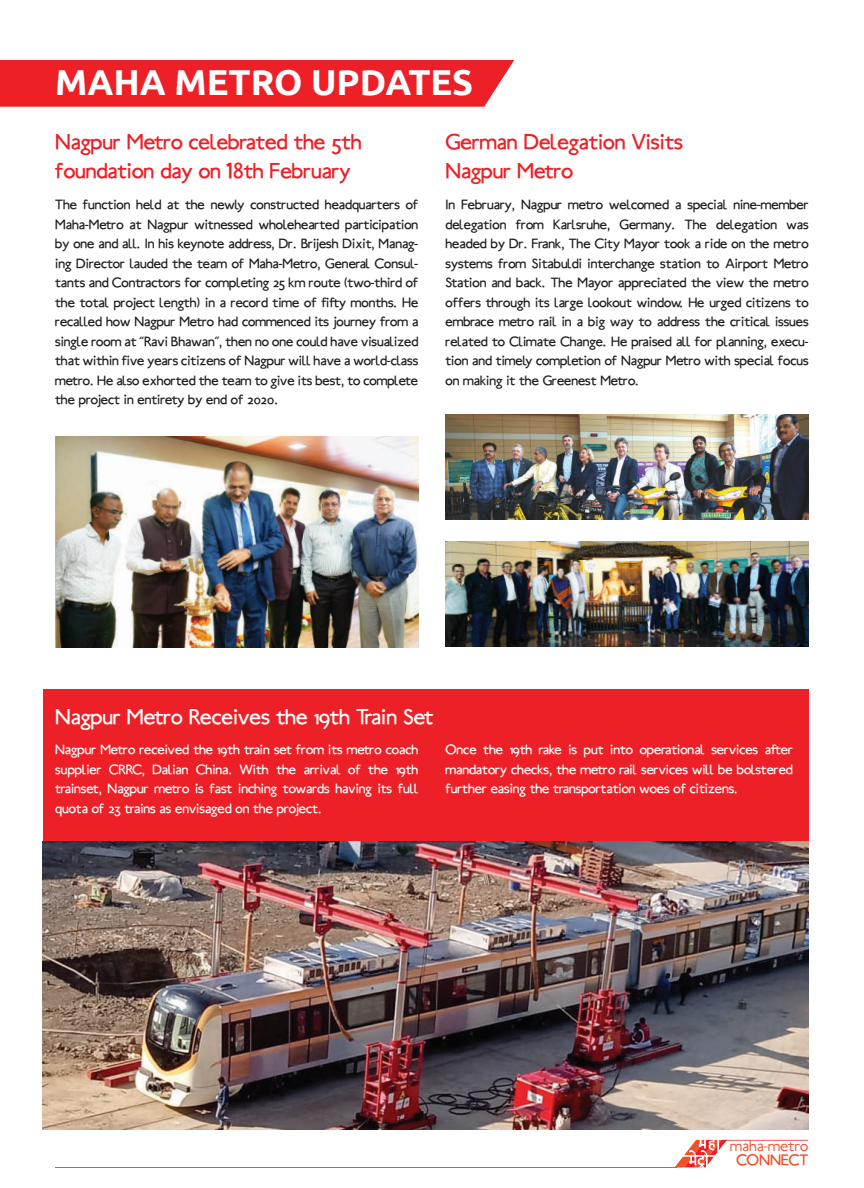
<style>
.page{position:relative;width:864px;height:1188px;background:#fff}
.page>*{position:absolute;margin:0;border:0;box-sizing:border-box;transform-origin:0 0}
.t1{font:36.45px "Ubahn";color:#ec2026;scale:.75 1}
.t2{font:700 36px "Ubuntu";color:#fff}
.t3{font:24px/28.8px "Ubahn";color:#ec2026}
.t4{font:24px "Ubahn";color:#fff}
.t5{font:300 16.95px "Ubahn";color:#f04d28}
.t6{font:16.95px "Ubahn";color:#f04d28}
.t7{font:15px/19.5px "Ubahn";color:#231f20;text-align:justify}
.t8{font:15px/19.5px "Ubahn";color:#fff;text-align:justify}
</style>
<div class="page">
<div style="left:43px;top:689px;width:766px;height:440px;background:#ec2026"></div>
<div style="left:0;top:60px;width:514px;height:47px;background:#ec2026"></div>
<hr style="left:56px;top:1167px;width:621px;height:1px;background:#f05128">
<hr style="left:725px;top:1140px;width:83px;height:1px;background:#ee1f29">
<svg style="left:675px;top:1140px;width:52px;height:27px"></svg>
<img style="left:446px;top:414px;width:363px;height:105px">
<img style="left:446px;top:541px;width:363px;height:106px">
<img style="left:55px;top:437px;width:363px;height:210px">
<img style="left:43px;top:842px;width:765px;height:287px">
<h2 class="t2" style="left:55px;top:60px;width:420px">MAHA METRO UPDATES</h2>
<h3 class="t3" style="left:55px;top:129px;width:308px">Nagpur Metro celebrated the 5th foundation day on 8th February</h3>
<p class="t7" style="left:55px;top:196px;width:365px">The function held at the newly constructed headquarters of Maha-Metro at Nagpur witnessed wholehearted participation by one and all. In his keynote address, Dr. Brijesh Dixit, Manag&shy;ing Director lauded the team of Maha-Metro, General Consul&shy;tants and Contractors for completing 25 km route (two-third of the total project length) in a record time of fifty months. He recalled how Nagpur Metro had commenced its journey from a single room at “Ravi Bhawan”, then no one could have visualized that within five years citizens of Nagpur will have a world-class metro. He also exhorted the team to give its best, to complete the project in entirety by end of 2020.</p>
<h1 class="t1" style="left:226px;top:150px;width:9px">1</h1>
<h3 class="t3" style="left:446px;top:129px;width:239px">German Delegation Visits<br>Nagpur Metro</h3>
<p class="t7" style="left:446px;top:196px;width:365px">In February, Nagpur metro welcomed a special nine-member delegation from Karlsruhe, Germany. The delegation was headed by Dr. Frank, The City Mayor took a ride on the metro systems from Sitabuldi interchange station to Airport Metro Station and back. The Mayor appreciated the view the metro offers through its large lookout window. He urged citizens to embrace metro rail in a big way to address the critical issues related to Climate Change. He praised all for planning, execu&shy;tion and timely completion of Nagpur Metro with special focus on making it the Greenest Metro.</p>
<h3 class="t4" style="left:55px;top:706px;width:380px">Nagpur Metro Receives the 19th Train Set</h3>
<p class="t8" style="left:55px;top:741px;width:365px">Nagpur Metro received the 19th train set from its metro coach supplier CRRC, Dalian China. With the arrival of the 19th trainset, Nagpur metro is fast inching towards having its full quota of 23 trains as envisaged on the project.</p>
<p class="t8" style="left:446px;top:741px;width:349px">Once the 19th rake is put into operational services after mandatory checks, the metro rail services will be bolstered further easing the transportation woes of citizens.</p>
<p class="t5" style="left:730px;top:1137px;width:80px">maha-metro</p>
<p class="t6" style="left:737px;top:1152px;width:73px">CONNECT</p>
</div>
